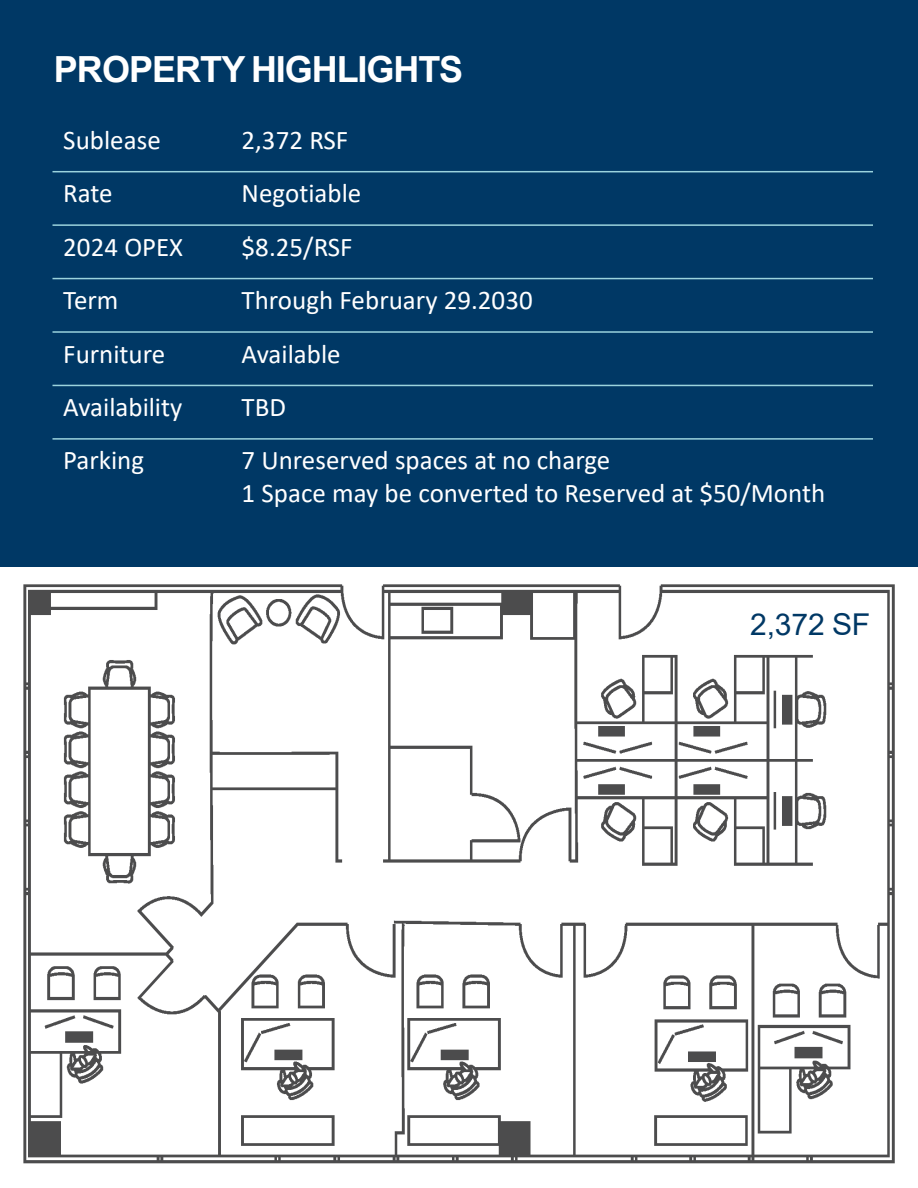
<style>
.page{position:relative;width:918px;height:1188px;background:#003865}
.page>*{position:absolute;margin:0;border:0;box-sizing:border-box;transform-origin:0 0}
.t1{font:700 36px "Arial";letter-spacing:-.03em;color:#fff}
.t2{font:30px "Arial";color:#003865}
.t3{font:27px "Calibri";color:#fff}
</style>
<div class="page">
<img style="left:1px;top:567px;width:917px;height:621px">
<hr style="left:52px;top:171px;width:821px;height:1px;background:#9bd3dd">
<hr style="left:52px;top:224px;width:821px;height:2px;background:#9bd3dd">
<hr style="left:52px;top:278px;width:821px;height:1px;background:#9bd3dd">
<hr style="left:52px;top:331px;width:821px;height:2px;background:#9bd3dd">
<hr style="left:52px;top:385px;width:821px;height:1px;background:#9bd3dd">
<hr style="left:52px;top:438px;width:821px;height:2px;background:#9bd3dd">
<p class="t1" style="left:54px;top:44px;width:411px">PROPERTY HIGHLIGHTS</p>
<p class="t3" style="left:63px;top:121px;width:99px">Sublease</p>
<p class="t3" style="left:242px;top:121px;width:108px">2,372 RSF</p>
<p class="t3" style="left:63px;top:175px;width:51px">Rate</p>
<p class="t3" style="left:242px;top:175px;width:121px">Negotiable</p>
<p class="t3" style="left:63px;top:228px;width:121px">2024 OPEX</p>
<p class="t3" style="left:242px;top:228px;width:113px">$8.25/RSF</p>
<p class="t3" style="left:63px;top:281px;width:57px">Term</p>
<p class="t3" style="left:242px;top:281px;width:293px">Through February 29.2030</p>
<p class="t3" style="left:63px;top:335px;width:104px">Furniture</p>
<p class="t3" style="left:242px;top:335px;width:100px">Available</p>
<p class="t3" style="left:63px;top:388px;width:120px">Availability</p>
<p class="t3" style="left:242px;top:388px;width:46px">TBD</p>
<p class="t3" style="left:63px;top:442px;width:82px">Parking</p>
<p class="t3" style="left:242px;top:442px;width:370px">7 Unreserved spaces at no charge</p>
<p class="t3" style="left:242px;top:474px;width:585px">1 Space may be converted to Reserved at $50/Month</p>
<p class="t2" style="left:750px;top:604px;width:122px">2,372 SF</p>
</div>
